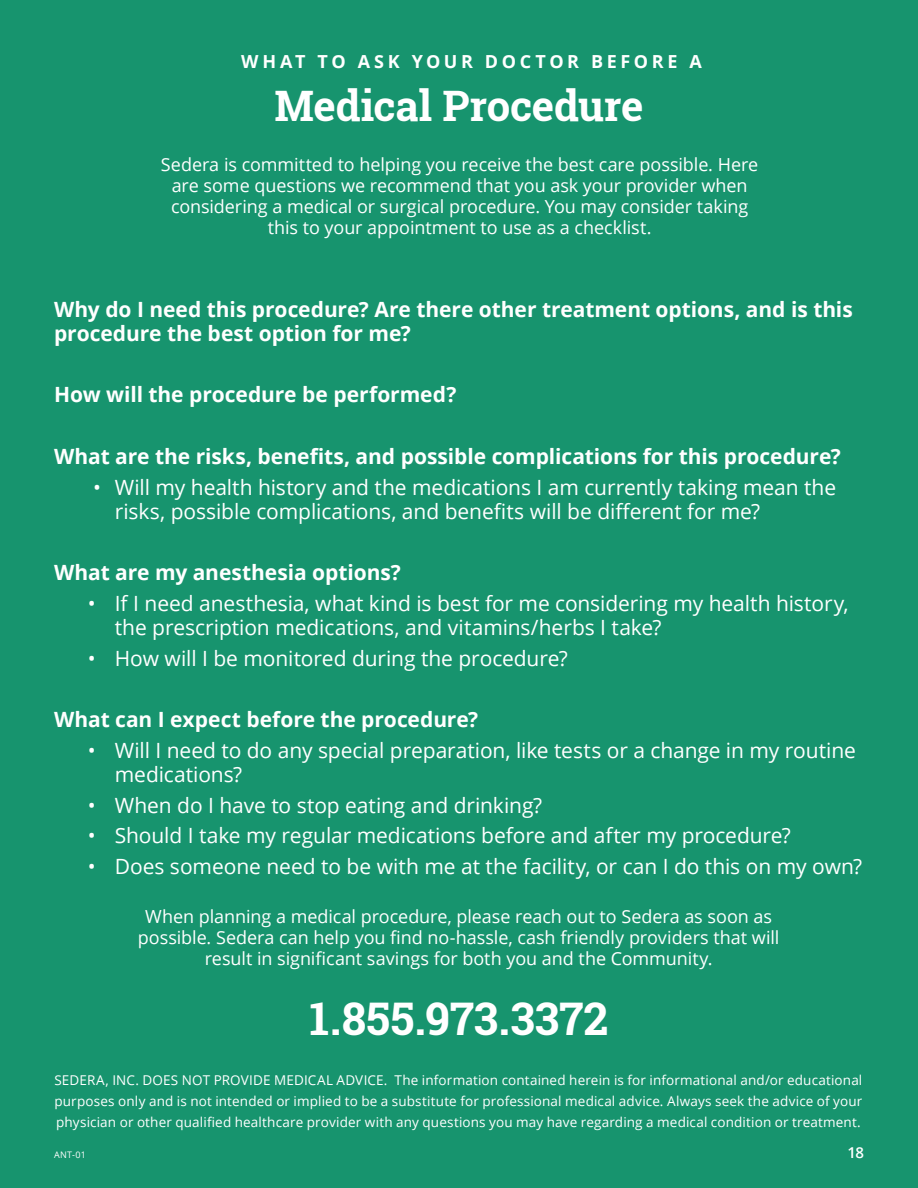
<style>
.page{position:relative;width:918px;height:1188px;background:#17946e}
.page>*{position:absolute;margin:0;border:0;box-sizing:border-box;transform-origin:0 0}
.Page_Title{font:700 45px "Roboto Slab";color:#fff}
.Page_Title-2{font:700 42px "Roboto Slab";letter-spacing:-.01em;color:#fff}
.Body{font:21px/24px "Open Sans";letter-spacing:-.005em;color:#fff}
.Body-2{font:700 21px/24px "Open Sans";letter-spacing:-.005em;color:#fff}
.Body-3{font:18px/21px "Open Sans";letter-spacing:-.005em;color:#fff;text-align:center}
.Page_Title-3{font:700 18px "Open Sans";letter-spacing:.2em;color:#fff}
.Small_Text{font:600 15px "Open Sans";color:#fff}
.Body-4{font:13.5px/21px "Open Sans";letter-spacing:.01em;color:#fff;text-align:justify}
.Small_Text-2{font:9px "Open Sans";color:#fff}
</style>
<div class="page">
<p class="Page_Title-3" style="left:241px;top:49px;width:462px">WHAT TO ASK YOUR DOCTOR BEFORE A</p>
<p class="Page_Title-2" style="left:275px;top:77px;width:370px">Medical Procedure</p>
<p class="Body-3" style="left:161px;top:154px;width:599px">Sedera is committed to helping you receive the best care possible. Here are some questions we recommend that you ask your provider when considering a medical or surgical procedure. You may consider taking this to your appointment to use as a checklist.</p>
<p class="Body-2" style="left:54px;top:297px;width:800px">Why do I need this procedure? Are there other treatment options, and is this procedure the best option for me?</p>
<p class="Body-2" style="left:54px;top:382px;width:404px">How will the procedure be performed?</p>
<p class="Body-2" style="left:54px;top:444px;width:788px">What are the risks, benefits, and possible complications for this procedure?</p>
<p class="Body" style="left:115px;top:475px;width:723px;text-indent:-22px">• Will my health history and the medications I am currently taking mean the risks, possible complications, and benefits will be different for me?</p>
<p class="Body-2" style="left:54px;top:560px;width:348px">What are my anesthesia options?</p>
<p class="Body" style="left:115px;top:591px;width:735px;text-indent:-27px">• If I need anesthesia, what kind is best for me considering my health history, the prescription medications, and vitamins/herbs I take?</p>
<p class="Body" style="left:88px;top:646px;width:481px">• How will I be monitored during the procedure?</p>
<p class="Body-2" style="left:54px;top:707px;width:426px">What can I expect before the procedure?</p>
<p class="Body" style="left:115px;top:738px;width:743px;text-indent:-27px">• Will I need to do any special preparation, like tests or a change in my routine medications?</p>
<p class="Body" style="left:88px;top:793px;width:456px">• When do I have to stop eating and drinking?</p>
<p class="Body" style="left:88px;top:823px;width:705px">• Should I take my regular medications before and after my procedure?</p>
<p class="Body" style="left:88px;top:854px;width:776px">• Does someone need to be with me at the facility, or can I do this on my own?</p>
<p class="Body-3" style="left:138px;top:905px;width:643px">When planning a medical procedure, please reach out to Sedera as soon as possible. Sedera can help you find no-hassle, cash friendly providers that will result in significant savings for both you and the Community.</p>
<p class="Page_Title" style="left:310px;top:988px;width:300px">1.855.973.3372</p>
<p class="Body-4" style="left:54px;top:1069px;width:809px">SEDERA, INC. DOES NOT PROVIDE MEDICAL ADVICE. The information contained herein is for informational and/or educational purposes only and is not intended or implied to be a substitute for professional medical advice. Always seek the advice of your physician or other qualified healthcare provider with any questions you may have regarding a medical condition or treatment.</p>
<p class="Small_Text-2" style="left:54px;top:1148px;width:33px">ANT-01</p>
<p class="Small_Text" style="left:847px;top:1142px;width:18px">18</p>
</div>
